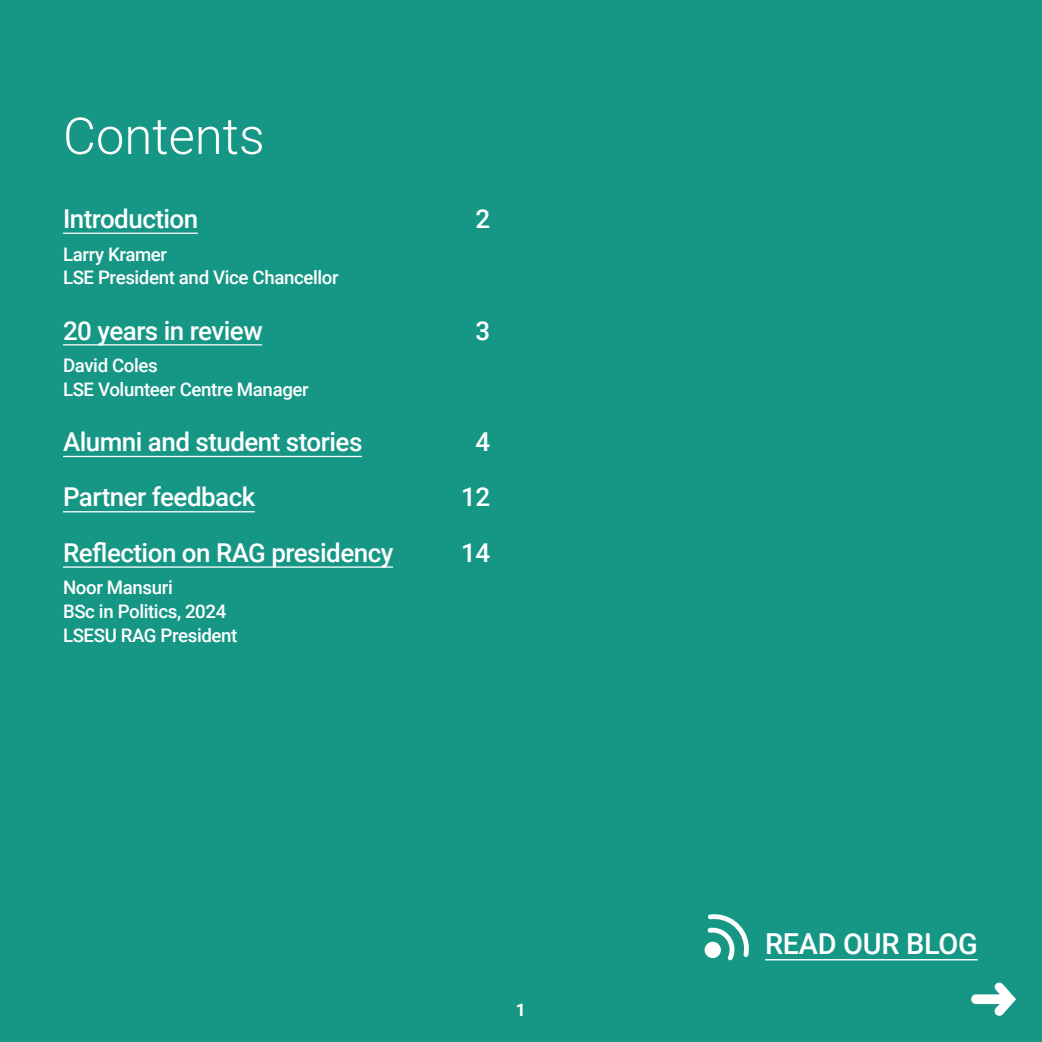
<style>
.page{position:relative;width:1042px;height:1042px;background:#169786}
.page>*{position:absolute;margin:0;border:0;box-sizing:border-box;transform-origin:0 0}
.SectionHeaders{font:300 50.75px "Roboto";color:#fff}
.Student_Course{font:500 28.88px "Roboto";letter-spacing:-.01em;color:#fff}
.Student_Course-2{font:500 25.9px "Roboto";letter-spacing:-.02em;color:#fff}
.Student_Course-3{font:500 18.72px/23.6px "Roboto";letter-spacing:-.02em;color:#fff}
.t1{font:700 17.5px "Roboto";color:#fff}
</style>
<div class="page">
<hr style="left:63px;top:233px;width:135px;height:1px;background:#fff">
<hr style="left:63px;top:344px;width:199px;height:1px;background:#fff">
<hr style="left:63px;top:456px;width:299px;height:1px;background:#fff">
<hr style="left:63px;top:511px;width:192px;height:1px;background:#fff">
<hr style="left:63px;top:566px;width:330px;height:2px;background:#fff">
<hr style="left:765px;top:959px;width:213px;height:1px;background:#fff">
<svg style="left:704px;top:914px;width:45px;height:47px"></svg>
<p class="SectionHeaders" style="left:63px;top:100px;width:203px">Contents</p>
<p class="Student_Course-2" style="left:63px;top:200px;width:137px">Introduction</p>
<p class="Student_Course-2" style="left:475px;top:200px;width:16px">2</p>
<p class="Student_Course-3" style="left:63px;top:241px;width:277px">Larry Kramer<br>LSE President and Vice Chancellor</p>
<p class="Student_Course-2" style="left:63px;top:312px;width:201px">20 years in review</p>
<p class="Student_Course-2" style="left:475px;top:312px;width:16px">3</p>
<p class="Student_Course-3" style="left:63px;top:353px;width:247px">David Coles<br>LSE Volunteer Centre Manager</p>
<p class="Student_Course-2" style="left:63px;top:424px;width:301px">Alumni and student stories</p>
<p class="Student_Course-2" style="left:475px;top:424px;width:16px">4</p>
<p class="Student_Course-2" style="left:63px;top:479px;width:194px">Partner feedback</p>
<p class="Student_Course-2" style="left:461px;top:479px;width:30px">12</p>
<p class="Student_Course-2" style="left:63px;top:534px;width:332px">Reflection on RAG presidency</p>
<p class="Student_Course-2" style="left:461px;top:534px;width:30px">14</p>
<p class="Student_Course-3" style="left:63px;top:575px;width:176px">Noor Mansuri<br>BSc in Politics, 2024<br>LSESU RAG President</p>
<p class="t1" style="left:516px;top:997px;width:12px">1</p>
<p class="Student_Course" style="left:765px;top:923px;width:214px">READ OUR BLOG</p>
</div>
